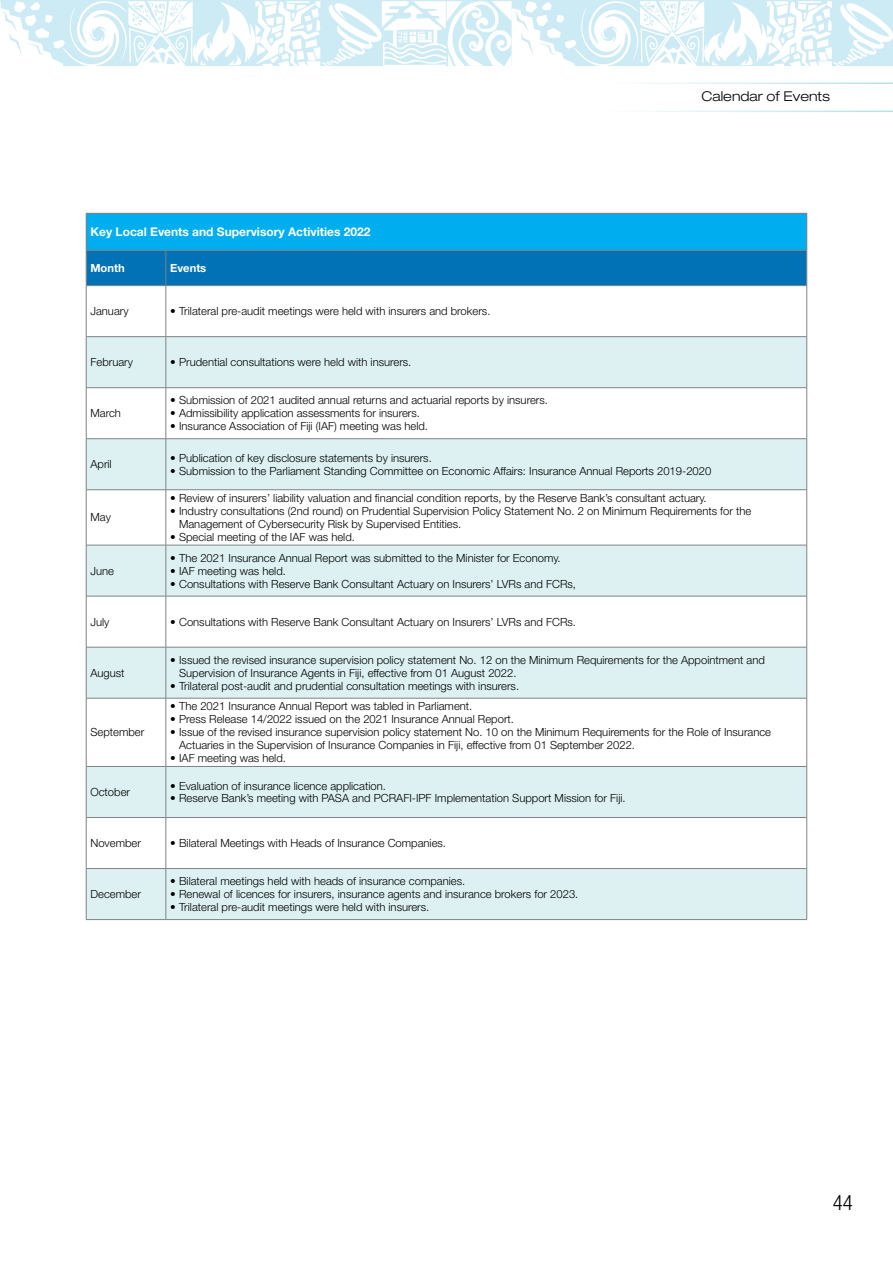
<style>
.page{position:relative;width:893px;height:1263px;background:#fff}
.page>*{position:absolute;margin:0;border:0;box-sizing:border-box;transform-origin:0 0}
.t1{font:300 condensed 21px "Helvetica Neue LT Std";color:#000}
.t2{font:300 expanded 13.5px "Helvetica Neue LT Std";color:#000}
.t3{font:700 12px "Helvetica Neue LT Std";color:#fff}
.t4{font:300 11.25px/12.9px "Helvetica Neue LT Std";color:#000}
.t5{font:700 11.25px "Helvetica Neue LT Std";color:#fff}
</style>
<div class="page">
<svg style="left:0;top:0;width:893px;height:66px"></svg>
<svg style="left:642px;top:83px;width:251px;height:29px"></svg>
<div style="left:86px;top:213px;width:721px;height:37px;background:#00aeef"></div>
<div style="left:87px;top:251px;width:719px;height:34px;background:#0072b5"></div>
<svg style="left:87px;top:337px;width:719px;height:582px;fill:#ddf1f2"></svg>
<hr style="left:86px;top:286px;width:1px;height:51px;background:#808285">
<hr style="left:166px;top:286px;width:1px;height:50px;background:#808285">
<hr style="left:806px;top:286px;width:1px;height:51px;background:#808285">
<hr style="left:86px;top:337px;width:1px;height:51px;background:#808285">
<hr style="left:166px;top:337px;width:1px;height:50px;background:#808285">
<hr style="left:806px;top:337px;width:1px;height:51px;background:#808285">
<hr style="left:86px;top:388px;width:1px;height:51px;background:#808285">
<hr style="left:166px;top:388px;width:1px;height:50px;background:#808285">
<hr style="left:806px;top:388px;width:1px;height:51px;background:#808285">
<hr style="left:86px;top:439px;width:1px;height:51px;background:#808285">
<hr style="left:166px;top:439px;width:1px;height:50px;background:#808285">
<hr style="left:806px;top:439px;width:1px;height:51px;background:#808285">
<hr style="left:86px;top:490px;width:1px;height:55px;background:#808285">
<hr style="left:166px;top:490px;width:1px;height:55px;background:#808285">
<hr style="left:806px;top:490px;width:1px;height:55px;background:#808285">
<hr style="left:86px;top:545px;width:1px;height:51px;background:#808285">
<hr style="left:166px;top:545px;width:1px;height:51px;background:#808285">
<hr style="left:806px;top:545px;width:1px;height:51px;background:#808285">
<hr style="left:86px;top:596px;width:1px;height:51px;background:#808285">
<hr style="left:166px;top:596px;width:1px;height:51px;background:#808285">
<hr style="left:806px;top:596px;width:1px;height:51px;background:#808285">
<hr style="left:86px;top:647px;width:1px;height:51px;background:#808285">
<hr style="left:166px;top:647px;width:1px;height:51px;background:#808285">
<hr style="left:806px;top:647px;width:1px;height:51px;background:#808285">
<hr style="left:86px;top:698px;width:1px;height:68px;background:#808285">
<hr style="left:166px;top:698px;width:1px;height:68px;background:#808285">
<hr style="left:806px;top:698px;width:1px;height:68px;background:#808285">
<hr style="left:86px;top:766px;width:1px;height:51px;background:#808285">
<hr style="left:166px;top:767px;width:1px;height:50px;background:#808285">
<hr style="left:806px;top:766px;width:1px;height:51px;background:#808285">
<hr style="left:86px;top:868px;width:1px;height:51px;background:#808285">
<hr style="left:166px;top:869px;width:1px;height:50px;background:#808285">
<hr style="left:806px;top:868px;width:1px;height:51px;background:#808285">
<hr style="left:86px;top:336px;width:80px;height:1px;background:#808285">
<hr style="left:166px;top:336px;width:641px;height:1px;background:#808285">
<hr style="left:86px;top:387px;width:80px;height:1px;background:#808285">
<hr style="left:166px;top:387px;width:641px;height:1px;background:#808285">
<hr style="left:86px;top:438px;width:80px;height:1px;background:#808285">
<hr style="left:166px;top:438px;width:641px;height:1px;background:#808285">
<hr style="left:86px;top:489px;width:80px;height:1px;background:#808285">
<hr style="left:166px;top:489px;width:641px;height:1px;background:#808285">
<hr style="left:86px;top:545px;width:80px;height:1px;background:#808285">
<hr style="left:166px;top:545px;width:641px;height:1px;background:#808285">
<hr style="left:86px;top:596px;width:80px;height:1px;background:#808285">
<hr style="left:166px;top:596px;width:641px;height:1px;background:#808285">
<hr style="left:86px;top:647px;width:80px;height:1px;background:#808285">
<hr style="left:166px;top:647px;width:641px;height:1px;background:#808285">
<hr style="left:86px;top:698px;width:80px;height:1px;background:#808285">
<hr style="left:166px;top:698px;width:641px;height:1px;background:#808285">
<hr style="left:86px;top:766px;width:80px;height:1px;background:#808285">
<hr style="left:166px;top:766px;width:641px;height:1px;background:#808285">
<hr style="left:86px;top:919px;width:80px;height:1px;background:#808285">
<hr style="left:166px;top:919px;width:641px;height:1px;background:#808285">
<hr style="left:86px;top:817px;width:1px;height:51px;background:#808285">
<hr style="left:86px;top:817px;width:80px;height:1px;background:#808285">
<hr style="left:166px;top:817px;width:641px;height:1px;background:#808285">
<hr style="left:166px;top:818px;width:1px;height:50px;background:#808285">
<hr style="left:806px;top:817px;width:1px;height:51px;background:#808285">
<hr style="left:86px;top:868px;width:80px;height:1px;background:#808285">
<hr style="left:166px;top:868px;width:641px;height:1px;background:#808285">
<hr style="left:86px;top:213px;width:1px;height:37px;background:#808285">
<hr style="left:86px;top:213px;width:80px;height:1px;background:#808285">
<hr style="left:166px;top:213px;width:641px;height:1px;background:#808285">
<hr style="left:806px;top:213px;width:1px;height:37px;background:#808285">
<hr style="left:86px;top:250px;width:1px;height:35px;background:#808285">
<hr style="left:86px;top:250px;width:80px;height:1px;background:#808285">
<hr style="left:166px;top:250px;width:641px;height:1px;background:#808285">
<hr style="left:166px;top:250px;width:1px;height:35px;background:#808285">
<hr style="left:806px;top:250px;width:1px;height:36px;background:#808285">
<hr style="left:86px;top:285px;width:80px;height:1px;background:#808285">
<hr style="left:166px;top:285px;width:641px;height:1px;background:#808285">
<p class="t3" style="left:90px;top:224px;width:282px">Key Local Events and Supervisory Activities 2022</p>
<p class="t5" style="left:90px;top:261px;width:36px">Month</p>
<p class="t5" style="left:170px;top:261px;width:38px">Events</p>
<p class="t4" style="left:90px;top:304px;width:40px">January</p>
<p class="t4" style="left:170px;top:304px;width:322px">• Trilateral pre-audit meetings were held with insurers and brokers.</p>
<p class="t4" style="left:90px;top:355px;width:44px">February</p>
<p class="t4" style="left:170px;top:355px;width:243px">• Prudential consultations were held with insurers.</p>
<p class="t4" style="left:90px;top:406px;width:32px">March</p>
<p class="t4" style="left:170px;top:394px;width:379px">• Submission of 2021 audited annual returns and actuarial reports by insurers.</p>
<p class="t4" style="left:170px;top:406px;width:251px">• Admissibility application assessments for insurers.</p>
<p class="t4" style="left:170px;top:419px;width:260px">• Insurance Association of Fiji (IAF) meeting was held.</p>
<p class="t2" style="left:701px;top:88px;width:130px">Calendar of Events</p>
<p class="t4" style="left:90px;top:457px;width:23px">April</p>
<p class="t4" style="left:90px;top:511px;width:22px">May</p>
<p class="t4" style="left:90px;top:564px;width:25px">June</p>
<p class="t4" style="left:170px;top:451px;width:263px">• Publication of key disclosure statements by insurers.</p>
<p class="t4" style="left:170px;top:464px;width:543px">• Submission to the Parliament Standing Committee on Economic Affairs: Insurance Annual Reports 2019-2020</p>
<p class="t4" style="left:170px;top:491px;width:538px">• Review of insurers’ liability valuation and financial condition reports, by the Reserve Bank’s consultant actuary.</p>
<p class="t4" style="left:179px;top:504px;width:574px;text-indent:-9px">• Industry consultations (2nd round) on Prudential Supervision Policy Statement No. 2 on Minimum Requirements for the<br>Management of Cybersecurity Risk by Supervised Entities.</p>
<p class="t4" style="left:170px;top:530px;width:186px">• Special meeting of the IAF was held.</p>
<p class="t4" style="left:170px;top:551px;width:392px">• The 2021 Insurance Annual Report was submitted to the Minister for Economy.</p>
<p class="t4" style="left:170px;top:564px;width:117px">• IAF meeting was held.</p>
<p class="t4" style="left:170px;top:577px;width:407px">• Consultations with Reserve Bank Consultant Actuary on Insurers’ LVRs and FCRs,</p>
<p class="t4" style="left:90px;top:615px;width:20px">July</p>
<p class="t4" style="left:170px;top:615px;width:407px">• Consultations with Reserve Bank Consultant Actuary on Insurers’ LVRs and FCRs.</p>
<p class="t4" style="left:90px;top:666px;width:36px">August</p>
<p class="t4" style="left:90px;top:726px;width:55px">September</p>
<p class="t4" style="left:90px;top:785px;width:41px">October</p>
<p class="t4" style="left:179px;top:653px;width:587px;text-indent:-9px">• Issued the revised insurance supervision policy statement No. 12 on the Minimum Requirements for the Appointment and<br>Supervision of Insurance Agents in Fiji, effective from 01 August 2022.</p>
<p class="t4" style="left:170px;top:679px;width:351px">• Trilateral post-audit and prudential consultation meetings with insurers.</p>
<p class="t4" style="left:170px;top:700px;width:304px">• The 2021 Insurance Annual Report was tabled in Parliament.</p>
<p class="t4" style="left:170px;top:713px;width:345px">• Press Release 14/2022 issued on the 2021 Insurance Annual Report.</p>
<p class="t4" style="left:179px;top:726px;width:593px;text-indent:-9px">• Issue of the revised insurance supervision policy statement No. 10 on the Minimum Requirements for the Role of Insurance<br>Actuaries in the Supervision of Insurance Companies in Fiji, effective from 01 September 2022.</p>
<p class="t4" style="left:170px;top:751px;width:117px">• IAF meeting was held.</p>
<p class="t4" style="left:170px;top:779px;width:217px">• Evaluation of insurance licence application.</p>
<p class="t4" style="left:170px;top:792px;width:457px">• Reserve Bank’s meeting with PASA and PCRAFI-IPF Implementation Support Mission for Fiji.</p>
<p class="t4" style="left:90px;top:836px;width:52px">November</p>
<p class="t4" style="left:170px;top:836px;width:277px">• Bilateral Meetings with Heads of Insurance Companies.</p>
<p class="t4" style="left:90px;top:887px;width:52px">December</p>
<p class="t4" style="left:170px;top:874px;width:297px">• Bilateral meetings held with heads of insurance companies.</p>
<p class="t4" style="left:170px;top:887px;width:410px">• Renewal of licences for insurers, insurance agents and insurance brokers for 2023.</p>
<p class="t4" style="left:170px;top:900px;width:261px">• Trilateral pre-audit meetings were held with insurers.</p>
<h1 class="t1" style="left:833px;top:1191px;width:22px">44</h1>
</div>
